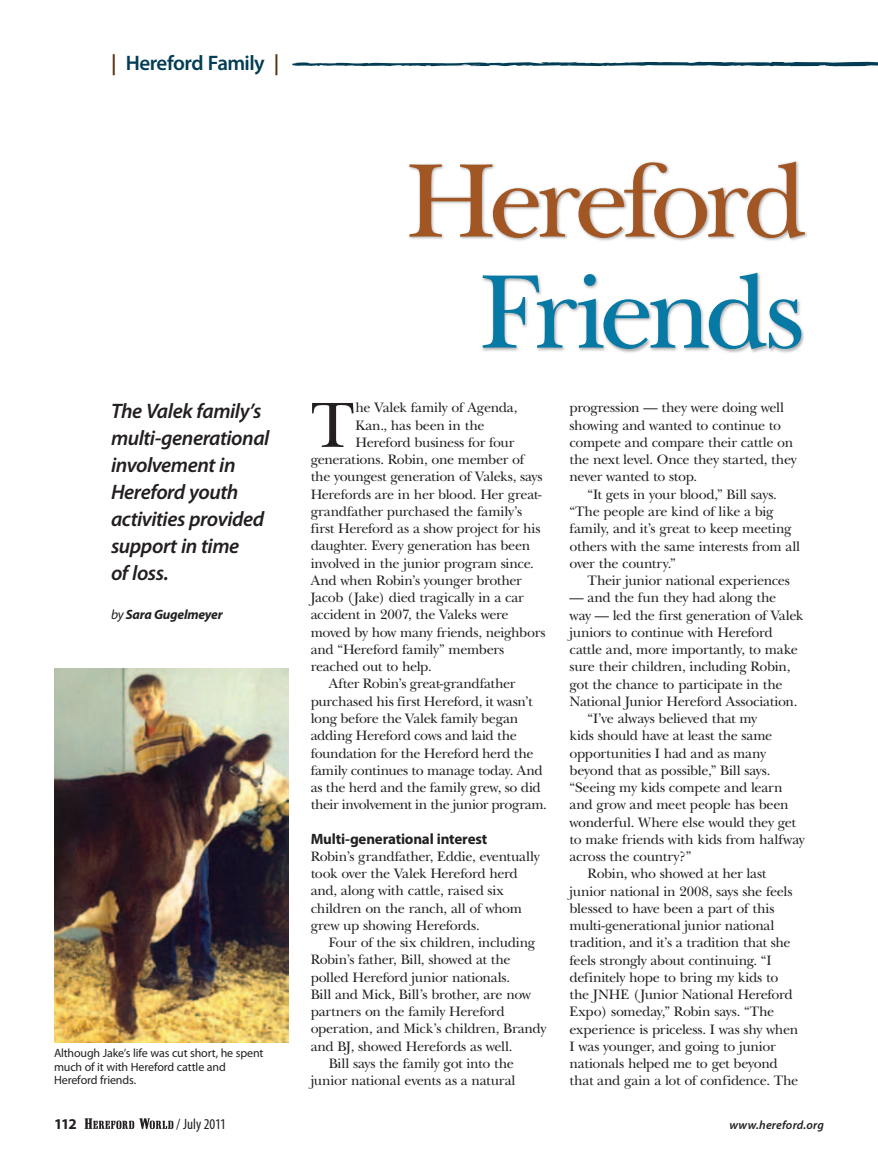
<style>
.page{position:relative;width:878px;height:1161px;background:#fff}
.page>*{position:absolute;margin:0;border:0;box-sizing:border-box;transform-origin:0 0}
.t1{font:108px "New Baskerville";letter-spacing:-.06em;color:#a15624}
.t2{font:108px "New Baskerville";letter-spacing:-.055em;color:#0679a5}
.t3{font:66.45px "New Baskerville";color:#231f20}
.t4{font:italic 600 21px/27px "Myriad Pro";letter-spacing:-.025em;color:#231f20}
.t5{font:600 21px "Myriad Pro";letter-spacing:-.025em;color:#023d54}
.t6{font:700 15px "Myriad Pro";letter-spacing:-.015em;color:#231f20}
.t7{font:condensed 15px "Myriad Pro";color:#231f20}
.t8{font:14.25px/17.2px "New Baskerville";letter-spacing:-.025em;color:#231f20}
.t9{font:14.25px "New Baskerville";letter-spacing:-.005em;color:#231f20}
.t10{font:italic 700 13.5px "Myriad Pro";letter-spacing:-.015em;color:#231f20}
.t11{font:12px/13.5px "Myriad Pro";letter-spacing:-.01em;color:#231f20}
.t12{font:italic 600 12px "Myriad Pro";letter-spacing:.015em;color:#231f20}
.s1{color:#542f0e}
.s2{font-weight:400}
</style>
<div class="page">
<div style="left:407px;top:160px;width:401px;height:193px;background:#231f20;opacity:.4"></div>
<svg style="left:292px;top:62px;width:586px;height:115px"></svg>
<img style="left:54px;top:668px;width:234px;height:374px">
<svg style="left:85px;top:1118px;width:89px;height:11px"></svg>
<h3 class="t5" style="left:111px;top:51px;width:170px"><span class="s1">|</span> Hereford Family <span class="s1">|</span></h3>
<h1 class="t1" style="left:406px;top:138px;width:401px">Hereford</h1>
<h1 class="t2" style="left:479px;top:249px;width:328px">Friends</h1>
<h3 class="t4" style="left:111px;top:398px;width:160px">The Valek family’s multi-generational involvement in<br>Hereford youth activities provided support in time<br>of loss.</h3>
<p class="t10" style="left:111px;top:607px;width:113px"><span class="s2">by</span> Sara Gugelmeyer</p>
<h2 class="t3" style="left:310px;top:387px;width:45px">T</h2>
<p class="t8" style="left:355px;top:399px;width:163px">he Valek family of Agenda,</p>
<p class="t8" style="left:569px;top:399px;width:229px">progression — they were doing well showing and wanted to continue to compete and compare their cattle on the next level. Once they started, they never wanted to stop.</p>
<p class="t8" style="left:569px;top:486px;width:232px;text-indent:18px">“It gets in your blood,” Bill says. “The people are kind of like a big family, and it’s great to keep meeting others with the same interests from all over the country.”</p>
<p class="t8" style="left:587px;top:572px;width:204px">Their junior national experiences</p>
<p class="t8" style="left:569px;top:589px;width:208px">— and the fun they had along the</p>
<p class="t8" style="left:569px;top:606px;width:235px">way — led the first generation of Valek</p>
<p class="t8" style="left:569px;top:624px;width:205px">juniors to continue with Hereford</p>
<p class="t8" style="left:569px;top:641px;width:230px">cattle and, more importantly, to make</p>
<p class="t8" style="left:569px;top:658px;width:222px">sure their children, including Robin,</p>
<p class="t8" style="left:569px;top:675px;width:214px">got the chance to participate in the</p>
<p class="t8" style="left:569px;top:693px;width:229px">National Junior Hereford Association.</p>
<p class="t8" style="left:587px;top:710px;width:171px">“I’ve always believed that my</p>
<p class="t8" style="left:569px;top:727px;width:204px">kids should have at least the same</p>
<p class="t8" style="left:569px;top:744px;width:198px">opportunities I had and as many</p>
<p class="t8" style="left:569px;top:762px;width:202px">beyond that as possible,” Bill says.</p>
<p class="t8" style="left:569px;top:779px;width:214px">“Seeing my kids compete and learn</p>
<p class="t8" style="left:569px;top:796px;width:220px">and grow and meet people has been</p>
<p class="t8" style="left:569px;top:813px;width:228px">wonderful. Where else would they get</p>
<p class="t9" style="left:569px;top:831px;width:237px">to make friends with kids from halfway</p>
<p class="t8" style="left:569px;top:848px;width:123px">across the country?”</p>
<p class="t8" style="left:587px;top:865px;width:180px">Robin, who showed at her last</p>
<p class="t8" style="left:569px;top:883px;width:224px">junior national in 2008, says she feels</p>
<p class="t8" style="left:569px;top:900px;width:206px">blessed to have been a part of this</p>
<p class="t8" style="left:569px;top:917px;width:206px">multi-generational junior national</p>
<p class="t8" style="left:569px;top:934px;width:222px">tradition, and it’s a tradition that she</p>
<p class="t8" style="left:569px;top:952px;width:203px">feels strongly about continuing. “I</p>
<p class="t8" style="left:569px;top:969px;width:210px">definitely hope to bring my kids to</p>
<p class="t8" style="left:569px;top:986px;width:225px">the JNHE (Junior National Hereford</p>
<p class="t8" style="left:569px;top:1003px;width:206px">Expo) someday,” Robin says. “The</p>
<p class="t8" style="left:569px;top:1021px;width:230px">experience is priceless. I was shy when</p>
<p class="t8" style="left:569px;top:1038px;width:208px">I was younger, and going to junior</p>
<p class="t8" style="left:569px;top:1055px;width:210px">nationals helped me to get beyond</p>
<p class="t8" style="left:569px;top:1072px;width:230px">that and gain a lot of confidence. The</p>
<p class="t8" style="left:355px;top:416px;width:130px">Kan., has been in the</p>
<p class="t8" style="left:355px;top:434px;width:160px">Hereford business for four</p>
<p class="t8" style="left:311px;top:451px;width:215px">generations. Robin, one member of</p>
<p class="t8" style="left:311px;top:468px;width:233px">the youngest generation of Valeks, says</p>
<p class="t8" style="left:311px;top:486px;width:232px">Herefords are in her blood. Her great-</p>
<p class="t9" style="left:311px;top:503px;width:213px">grandfather purchased the family’s</p>
<p class="t8" style="left:311px;top:520px;width:231px">first Hereford as a show project for his</p>
<p class="t8" style="left:311px;top:537px;width:221px">daughter. Every generation has been</p>
<p class="t8" style="left:311px;top:555px;width:225px">involved in the junior program since.</p>
<p class="t8" style="left:311px;top:572px;width:213px">And when Robin’s younger brother</p>
<p class="t8" style="left:311px;top:589px;width:215px">Jacob (Jake) died tragically in a car</p>
<p class="t8" style="left:311px;top:606px;width:199px">accident in 2007, the Valeks were</p>
<p class="t8" style="left:311px;top:624px;width:236px">moved by how many friends, neighbors</p>
<p class="t8" style="left:311px;top:641px;width:195px">and “Hereford family” members</p>
<p class="t8" style="left:311px;top:658px;width:123px">reached out to help.</p>
<p class="t8" style="left:329px;top:675px;width:188px">After Robin’s great-grandfather</p>
<p class="t8" style="left:311px;top:693px;width:223px">purchased his first Hereford, it wasn’t</p>
<p class="t8" style="left:311px;top:710px;width:209px">long before the Valek family began</p>
<p class="t8" style="left:311px;top:727px;width:208px">adding Hereford cows and laid the</p>
<p class="t8" style="left:311px;top:744px;width:224px">foundation for the Hereford herd the</p>
<p class="t8" style="left:311px;top:762px;width:233px">family continues to manage today. And</p>
<p class="t8" style="left:311px;top:779px;width:232px">as the herd and the family grew, so did</p>
<p class="t8" style="left:311px;top:796px;width:238px">their involvement in the junior program.</p>
<p class="t6" style="left:310px;top:830px;width:178px">Multi-generational interest</p>
<p class="t8" style="left:310px;top:848px;width:231px">Robin’s grandfather, Eddie, eventually took over the Valek Hereford herd and, along with cattle, raised six children on the ranch, all of whom grew up showing Herefords.</p>
<p class="t8" style="left:328px;top:934px;width:208px">Four of the six children, including</p>
<p class="t8" style="left:310px;top:951px;width:201px">Robin’s father, Bill, showed at the</p>
<p class="t8" style="left:310px;top:969px;width:201px">polled Hereford junior nationals.</p>
<p class="t8" style="left:310px;top:986px;width:222px">Bill and Mick, Bill’s brother, are now</p>
<p class="t8" style="left:310px;top:1003px;width:195px">partners on the family Hereford</p>
<p class="t8" style="left:310px;top:1020px;width:237px">operation, and Mick’s children, Brandy</p>
<p class="t8" style="left:310px;top:1038px;width:203px">and BJ, showed Herefords as well.</p>
<p class="t8" style="left:328px;top:1055px;width:187px">Bill says the family got into the</p>
<p class="t8" style="left:310px;top:1072px;width:206px">junior national events as a natural</p>
<p class="t11" style="left:54px;top:1047px;width:211px">Although Jake’s life was cut short, he spent much of it with Hereford cattle and<br>Hereford friends.</p>
<p class="t6" style="left:54px;top:1115px;width:24px">112</p>
<p class="t7" style="left:176px;top:1116px;width:51px">/ July 2011</p>
<p class="t12" style="left:729px;top:1118px;width:96px">www.hereford.org</p>
</div>
